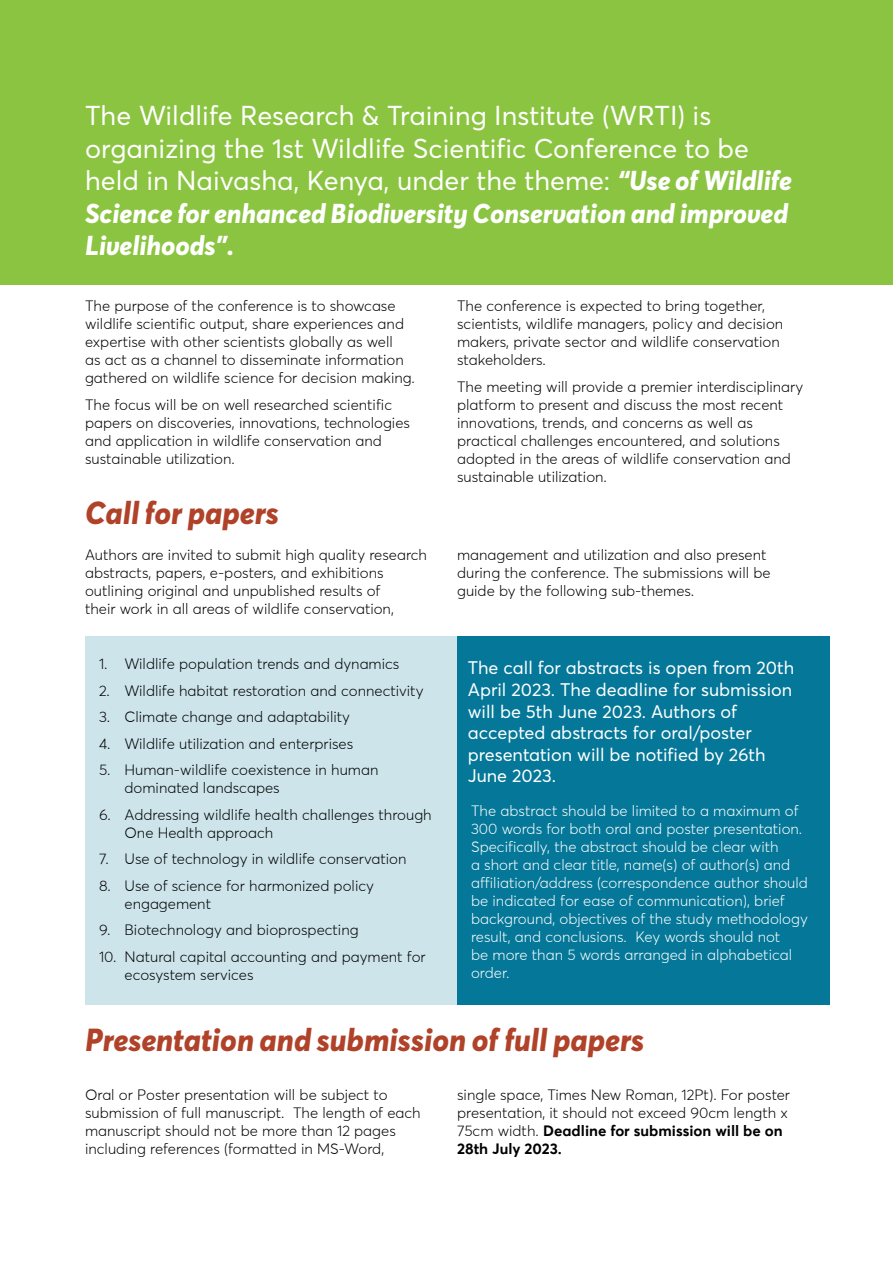
<style>
.page{position:relative;width:893px;height:1263px;background:#fff}
.page>*{position:absolute;margin:0;border:0;box-sizing:border-box;transform-origin:0 0}
.t1{font:italic 800 31.5px "Averta Demo";color:#b04229}
.t2{font:27px/32.4px "Averta Demo";color:#fff}
.t3{font:18px/21.6px "Averta Demo";color:#fff}
.t4{font:300 15px/18px "Averta Std";color:#000}
.t5{font:300 15px/18px "Averta Std";color:#fff}
.s1{font-weight:800;font-style:italic}
.s2{font-weight:700}
</style>
<div class="page">
<div style="left:0;top:0;width:893px;height:285px;background:#8ac440"></div>
<div style="left:85px;top:636px;width:372px;height:369px;background:#cde4eb"></div>
<div style="left:457px;top:636px;width:372px;height:369px;background:#057899"></div>
<p class="t2" style="left:85px;top:99px;width:708px">The Wildlife Research &amp; Training Institute (WRTI) is organizing the 1st Wildlife Scientific Conference to be held in Naivasha, Kenya, under the theme: <span class="s1">“Use of Wildlife Science for enhanced Biodiversity Conservation and improved Livelihoods”.</span></p>
<p class="t4" style="left:85px;top:297px;width:331px">The purpose of the conference is to showcase wildlife scientific output, share experiences and expertise with other scientists globally as well<br>as act as a channel to disseminate information gathered on wildlife science for decision making.</p>
<p class="t4" style="left:85px;top:395px;width:326px">The focus will be on well researched scientific papers on discoveries, innovations, technologies and application in wildlife conservation and sustainable utilization.</p>
<h1 class="t1" style="left:85px;top:492px;width:195px">Call for papers</h1>
<p class="t4" style="left:85px;top:546px;width:344px">Authors are invited to submit high quality research abstracts, papers, e-posters, and exhibitions outlining original and unpublished results of<br>their work in all areas of wildlife conservation,</p>
<p class="t4" style="left:99px;top:655px;width:302px">1. Wildlife population trends and dynamics</p>
<p class="t4" style="left:99px;top:681px;width:326px">2. Wildlife habitat restoration and connectivity</p>
<p class="t4" style="left:99px;top:708px;width:253px">3. Climate change and adaptability</p>
<p class="t4" style="left:99px;top:734px;width:256px">4. Wildlife utilization and enterprises</p>
<p class="t4" style="left:125px;top:761px;width:255px;text-indent:-26px">5. Human-wildlife coexistence in human dominated landscapes</p>
<p class="t4" style="left:125px;top:805px;width:309px;text-indent:-26px">6. Addressing wildlife health challenges through<br>One Health approach</p>
<p class="t4" style="left:99px;top:850px;width:309px">7. Use of technology in wildlife conservation</p>
<p class="t4" style="left:125px;top:876px;width:251px;text-indent:-26px">8. Use of science for harmonized policy engagement</p>
<p class="t4" style="left:99px;top:921px;width:261px">9. Biotechnology and bioprospecting</p>
<p class="t4" style="left:125px;top:947px;width:303px;text-indent:-26px">10. Natural capital accounting and payment for ecosystem services</p>
<p class="t4" style="left:457px;top:297px;width:328px">The conference is expected to bring together, scientists, wildlife managers, policy and decision makers, private sector and wildlife conservation stakeholders.</p>
<p class="t4" style="left:457px;top:377px;width:348px">The meeting will provide a premier interdisciplinary platform to present and discuss the most recent innovations, trends, and concerns as well as practical challenges encountered, and solutions adopted in the areas of wildlife conservation and sustainable utilization.</p>
<p class="t4" style="left:457px;top:546px;width:315px">management and utilization and also present during the conference. The submissions will be guide by the following sub-themes.</p>
<p class="t3" style="left:468px;top:657px;width:328px">The call for abstracts is open from 20th<br>April 2023. The deadline for submission will be 5th June 2023. Authors of accepted abstracts for oral/poster presentation will be notified by 26th<br>June 2023.</p>
<p class="t5" style="left:471px;top:801px;width:338px">The abstract should be limited to a maximum of 300 words for both oral and poster presentation.<br>Specifically, the abstract should be clear with<br>a short and clear title, name(s) of author(s) and affiliation/address (correspondence author should be indicated for ease of communication), brief background, objectives of the study methodology result, and conclusions. Key words should not<br>be more than 5 words arranged in alphabetical order.</p>
<h1 class="t1" style="left:85px;top:1020px;width:561px">Presentation and submission of full papers</h1>
<p class="t4" style="left:85px;top:1085px;width:337px">Oral or Poster presentation will be subject to submission of full manuscript. The length of each manuscript should not be more than 12 pages including references (formatted in MS-Word,</p>
<p class="t4" style="left:457px;top:1085px;width:334px">single space, Times New Roman, 12Pt). For poster presentation, it should not exceed 90cm length x 75cm width. <span class="s2">Deadline for submission will be on 28th July 2023.</span></p>
</div>
